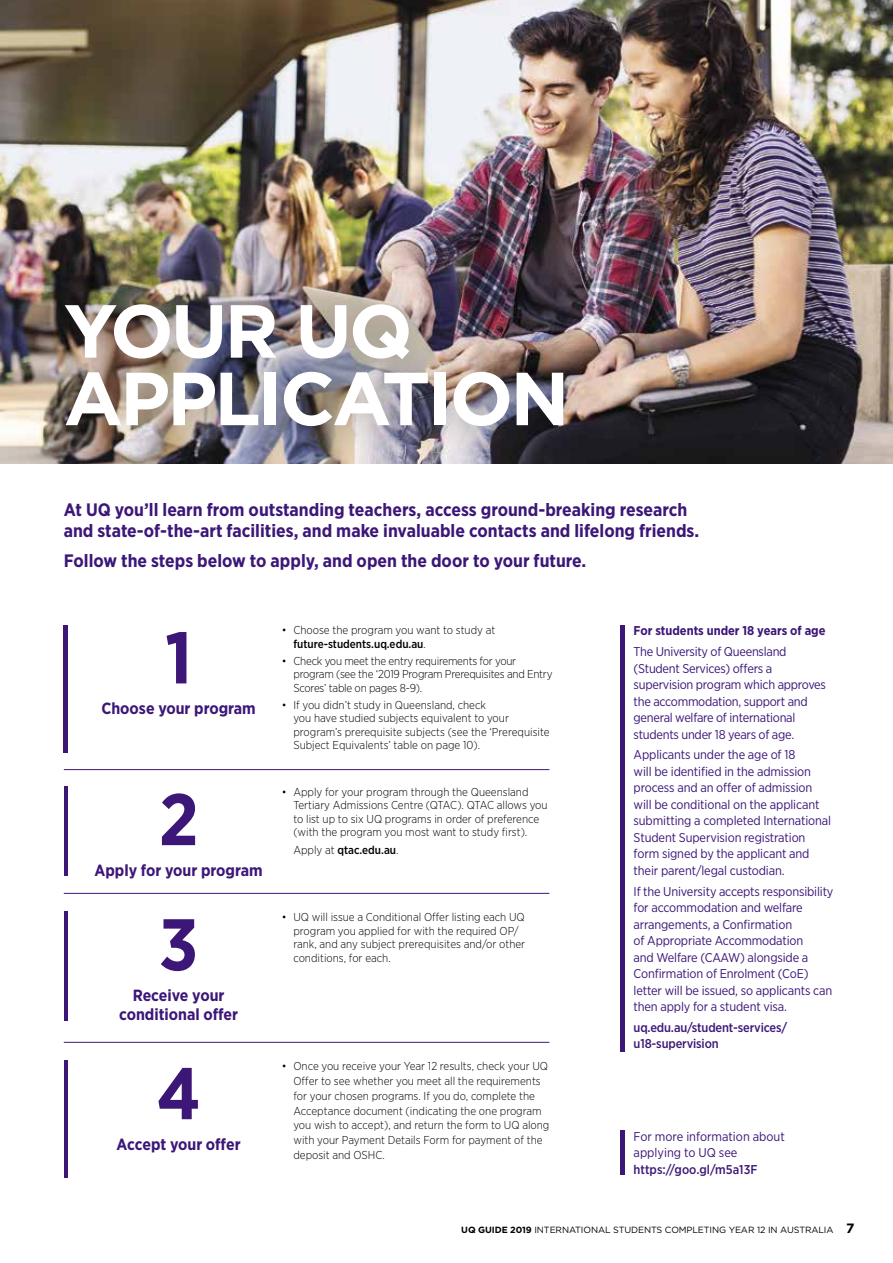
<style>
.page{position:relative;width:893px;height:1263px;background:#fff}
.page>*{position:absolute;margin:0;border:0;box-sizing:border-box;transform-origin:0 0}
.t1{font:700 75px/67.5px "Gotham";letter-spacing:-.04em;color:#fff}
.t2{font:700 72.9px "Gotham Narrow";color:#3c1778}
.t3{font:700 18px/21px "Gotham Narrow";color:#3c1778}
.t4{font:700 16.2px/18.9px "Gotham Narrow";color:#3c1778;text-align:center}
.t5{font:12.75px/16.5px "Gotham Narrow";letter-spacing:-.01em;color:#3c1778}
.t6{font:500 12.75px/16.5px "Gotham Narrow";letter-spacing:-.01em;color:#3c1778}
.t7{font:700 12.75px "Gotham Narrow";color:#3c1778}
.t8{font:300 11.55px/13.5px "Gotham Narrow";color:#000}
.t9{font:300 11.55px/13.4px "Gotham Narrow";letter-spacing:-.02em;color:#000}
.t10{font:500 11.55px "Gotham Narrow";color:#000}
.t11{font:9px "Gotham";letter-spacing:-.01em;color:#000}
.s1{font-weight:500}
.s2{font-weight:300}
.s3{font-weight:700}
.s4{font-weight:700;font-size:13.5px}
</style>
<div class="page">
<img style="left:0;top:0;width:893px;height:463px">
<div style="left:32px;top:267px;width:569px;height:196px;background:#000;opacity:.34"></div>
<hr style="left:64px;top:625px;width:4px;height:128px;background:#3c1778">
<hr style="left:64px;top:787px;width:4px;height:89px;background:#3c1778">
<hr style="left:64px;top:912px;width:4px;height:109px;background:#3c1778">
<hr style="left:64px;top:769px;width:485px;height:1px;background:#3c1778">
<hr style="left:64px;top:893px;width:485px;height:1px;background:#3c1778">
<hr style="left:621px;top:625px;width:4px;height:426px;background:#3c1778">
<hr style="left:621px;top:1130px;width:4px;height:45px;background:#3c1778">
<hr style="left:64px;top:1061px;width:4px;height:117px;background:#3c1778">
<hr style="left:64px;top:1042px;width:485px;height:1px;background:#3c1778">
<h1 class="t1" style="left:64px;top:297px;width:507px">YOUR UQ<br>APPLICATION</h1>
<h3 class="t3" style="left:64px;top:499px;width:637px">At UQ you’ll learn from outstanding teachers, access ground-breaking research and state-of-the-art facilities, and make invaluable contacts and lifelong friends.</h3>
<h3 class="t3" style="left:64px;top:550px;width:524px">Follow the steps below to apply, and open the door to your future.</h3>
<h2 class="t2" style="left:165px;top:611px;width:29px">1</h2>
<h3 class="t4" style="left:101px;top:698px;width:156px">Choose your program</h3>
<h2 class="t2" style="left:159px;top:773px;width:41px">2</h2>
<h3 class="t4" style="left:95px;top:860px;width:170px">Apply for your program</h3>
<h2 class="t2" style="left:159px;top:898px;width:41px">3</h2>
<h3 class="t4" style="left:119px;top:985px;width:121px">Receive your conditional offer</h3>
<h2 class="t2" style="left:157px;top:1047px;width:46px">4</h2>
<h3 class="t4" style="left:117px;top:1134px;width:126px">Accept your offer</h3>
<p class="t8" style="left:293px;top:623px;width:203px;text-indent:-11px">• Choose the program you want to study at <span class="s1">future-students.uq.edu.au</span>.</p>
<p class="t9" style="left:293px;top:654px;width:261px;text-indent:-11px">• Check you meet the entry requirements for your program (see the ‘2019 Program Prerequisites and Entry<br>Scores’ table on pages 8-9).</p>
<p class="t8" style="left:293px;top:698px;width:258px;text-indent:-11px">• If you didn’t study in Queensland, check<br>you have studied subjects equivalent to your program’s prerequisite subjects (see the ‘Prerequisite Subject Equivalents’ table on page 10).</p>
<p class="t8" style="left:293px;top:785px;width:256px;text-indent:-11px">• Apply for your program through the Queensland Tertiary Admissions Centre (QTAC). QTAC allows you to list up to six UQ programs in order of preference (with the program you most want to study first).</p>
<p class="t10" style="left:293px;top:842px;width:107px"><span class="s2">Apply at</span> qtac.edu.au<span class="s2">.</span></p>
<p class="t8" style="left:293px;top:910px;width:233px;text-indent:-11px">• UQ will issue a Conditional Offer listing each UQ program you applied for with the required OP/ rank, and any subject prerequisites and/or other conditions, for each.</p>
<p class="t8" style="left:293px;top:1058px;width:258px;line-height:14.9px;text-indent:-11px">• Once you receive your Year 12 results, check your UQ Offer to see whether you meet all the requirements for your chosen programs. If you do, complete the Acceptance document (indicating the one program you wish to accept), and return the form to UQ along with your Payment Details Form for payment of the deposit and OSHC.</p>
<p class="t7" style="left:634px;top:623px;width:193px">For students under 18 years of age</p>
<p class="t5" style="left:634px;top:643px;width:194px">The University of Queensland (Student Services) offers a supervision program which approves the accommodation, support and general welfare of international students under 18 years of age.</p>
<p class="t5" style="left:634px;top:746px;width:199px">Applicants under the age of 18<br>will be identified in the admission process and an offer of admission will be conditional on the applicant submitting a completed International Student Supervision registration form signed by the applicant and their parent/legal custodian.</p>
<p class="t5" style="left:634px;top:883px;width:201px">If the University accepts responsibility for accommodation and welfare arrangements, a Confirmation<br>of Appropriate Accommodation<br>and Welfare (CAAW) alongside a Confirmation of Enrolment (CoE) letter will be issued, so applicants can then apply for a student visa.</p>
<p class="t6" style="left:634px;top:1019px;width:155px">uq.edu.au/student-services/ u18-supervision</p>
<p class="t5" style="left:634px;top:1128px;width:153px">For more information about applying to UQ see</p>
<p class="t6" style="left:634px;top:1161px;width:125px">https://goo.gl/m5a13F</p>
<p class="t11" style="left:461px;top:1224px;width:395px"><span class="s3">UQ GUIDE 2019</span> INTERNATIONAL STUDENTS COMPLETING YEAR 12 IN AUSTRALIA <span class="s4">7</span></p>
</div>
